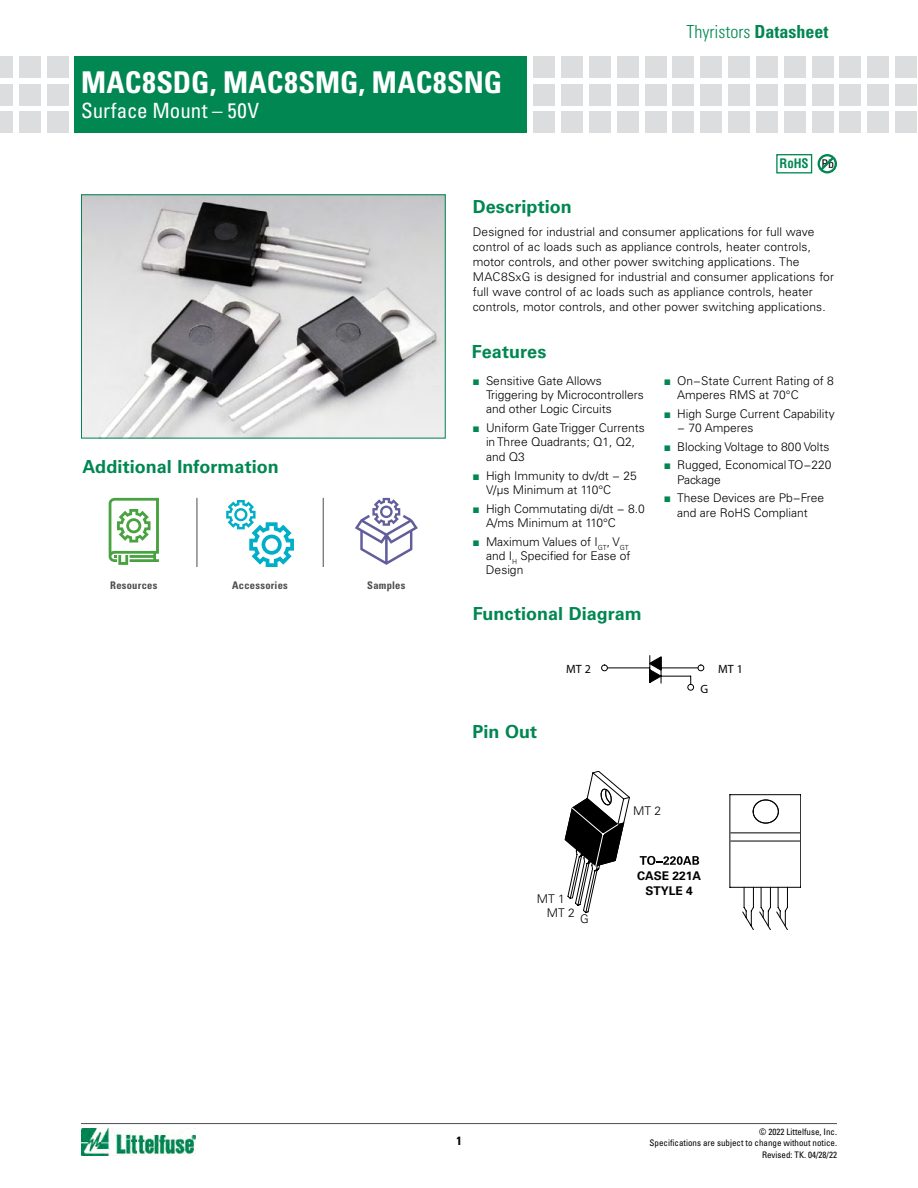
<style>
.page{position:relative;width:918px;height:1188px;background:#fff}
.page>*{position:absolute;margin:0;border:0;box-sizing:border-box;transform-origin:0 0}
.t1{font:700 condensed 30px "Univers LT Std";letter-spacing:.01em;color:#fff}
.t2{font:condensed 21px "Univers LT Std";color:#fff}
.t3{font:700 18px "Univers LT Std";letter-spacing:.005em;color:#008752}
.t4{font:300 condensed 18px "Univers LT Std";color:#008752}
.t5{font:700 condensed 12.9px "Helvetica LT Std";color:#008752}
.t6{font:300 12px/14.4px "Univers LT Std";color:#000}
.t7{font:700 12px/14.9px "Univers LT Std";color:#000;text-align:center}
.t8{font:12px "Myriad Pro";color:#000}
.t9{font:condensed 12px "Univers LT Std";color:#000}
.t10{font:700 condensed 12px "Univers LT Std";color:#000}
.t11{font:700 condensed 10.5px "Univers LT Std";letter-spacing:.025em;color:#4d4d4f}
.t12{font:condensed 9px/10.8px "Univers LT Std";color:#000;text-align:right}
.s1{font-weight:700}
.s2{font-family:"Arial";font-weight:400;color:#008752}
</style>
<div class="page">
<hr style="left:81px;top:1123px;width:756px;height:1px;background:#4d4d4f">
<img style="left:81px;top:1129px;width:115px;height:26px">
<div style="left:75px;top:56px;width:452px;height:77px;background:#008752"></div>
<div style="left:47px;top:56px;width:21px;height:21px;background:#dcddde"></div>
<div style="left:47px;top:84px;width:21px;height:21px;background:#dcddde"></div>
<div style="left:47px;top:112px;width:21px;height:21px;background:#dcddde"></div>
<div style="left:19px;top:56px;width:21px;height:21px;background:#dcddde"></div>
<div style="left:19px;top:84px;width:21px;height:21px;background:#dcddde"></div>
<div style="left:19px;top:112px;width:21px;height:21px;background:#dcddde"></div>
<div style="left:0;top:56px;width:13px;height:21px;background:#dcddde"></div>
<div style="left:0;top:84px;width:13px;height:21px;background:#dcddde"></div>
<div style="left:0;top:112px;width:13px;height:21px;background:#dcddde"></div>
<div style="left:534px;top:56px;width:21px;height:21px;background:#dcddde"></div>
<div style="left:534px;top:84px;width:21px;height:21px;background:#dcddde"></div>
<div style="left:534px;top:112px;width:21px;height:21px;background:#dcddde"></div>
<div style="left:561px;top:56px;width:22px;height:21px;background:#dcddde"></div>
<div style="left:561px;top:84px;width:22px;height:21px;background:#dcddde"></div>
<div style="left:561px;top:112px;width:22px;height:21px;background:#dcddde"></div>
<div style="left:589px;top:56px;width:21px;height:21px;background:#dcddde"></div>
<div style="left:589px;top:84px;width:21px;height:21px;background:#dcddde"></div>
<div style="left:589px;top:112px;width:21px;height:21px;background:#dcddde"></div>
<div style="left:617px;top:56px;width:21px;height:21px;background:#dcddde"></div>
<div style="left:617px;top:84px;width:21px;height:21px;background:#dcddde"></div>
<div style="left:617px;top:112px;width:21px;height:21px;background:#dcddde"></div>
<div style="left:645px;top:56px;width:21px;height:21px;background:#dcddde"></div>
<div style="left:645px;top:84px;width:21px;height:21px;background:#dcddde"></div>
<div style="left:645px;top:112px;width:21px;height:21px;background:#dcddde"></div>
<div style="left:673px;top:56px;width:21px;height:21px;background:#dcddde"></div>
<div style="left:673px;top:84px;width:21px;height:21px;background:#dcddde"></div>
<div style="left:673px;top:112px;width:21px;height:21px;background:#dcddde"></div>
<div style="left:701px;top:56px;width:21px;height:21px;background:#dcddde"></div>
<div style="left:701px;top:84px;width:21px;height:21px;background:#dcddde"></div>
<div style="left:701px;top:112px;width:21px;height:21px;background:#dcddde"></div>
<div style="left:728px;top:56px;width:22px;height:21px;background:#dcddde"></div>
<div style="left:728px;top:84px;width:22px;height:21px;background:#dcddde"></div>
<div style="left:728px;top:112px;width:22px;height:21px;background:#dcddde"></div>
<div style="left:756px;top:56px;width:22px;height:21px;background:#dcddde"></div>
<div style="left:756px;top:84px;width:22px;height:21px;background:#dcddde"></div>
<div style="left:756px;top:112px;width:22px;height:21px;background:#dcddde"></div>
<div style="left:784px;top:56px;width:21px;height:21px;background:#dcddde"></div>
<div style="left:784px;top:84px;width:21px;height:21px;background:#dcddde"></div>
<div style="left:784px;top:112px;width:21px;height:21px;background:#dcddde"></div>
<div style="left:812px;top:56px;width:21px;height:21px;background:#dcddde"></div>
<div style="left:812px;top:84px;width:21px;height:21px;background:#dcddde"></div>
<div style="left:812px;top:112px;width:21px;height:21px;background:#dcddde"></div>
<div style="left:868px;top:56px;width:21px;height:21px;background:#dcddde"></div>
<div style="left:868px;top:84px;width:21px;height:21px;background:#dcddde"></div>
<div style="left:868px;top:112px;width:21px;height:21px;background:#dcddde"></div>
<div style="left:840px;top:56px;width:21px;height:21px;background:#dcddde"></div>
<div style="left:840px;top:84px;width:21px;height:21px;background:#dcddde"></div>
<div style="left:840px;top:112px;width:21px;height:21px;background:#dcddde"></div>
<div style="left:895px;top:56px;width:22px;height:21px;background:#dcddde"></div>
<div style="left:895px;top:84px;width:22px;height:21px;background:#dcddde"></div>
<div style="left:895px;top:112px;width:22px;height:21px;background:#dcddde"></div>
<svg style="left:818px;top:154px;width:19px;height:19px"></svg>
<img style="left:83px;top:196px;width:361px;height:240px">
<div style="left:81px;top:194px;width:365px;height:244px;border:1px solid #008752"></div>
<div style="left:601px;top:665px;width:7px;height:6px;border:1px solid #000;border-radius:50%"></div>
<svg style="left:602px;top:655px;width:102px;height:35px"></svg>
<hr style="left:197px;top:498px;width:1px;height:69px;background:#4d4d4f">
<hr style="left:323px;top:498px;width:1px;height:69px;background:#4d4d4f">
<svg style="left:109px;top:498px;width:50px;height:67px"></svg>
<svg style="left:226px;top:500px;width:68px;height:67px"></svg>
<svg style="left:355px;top:498px;width:63px;height:67px"></svg>
<div style="left:776px;top:154px;width:36px;height:19px;border:1px solid #008752"></div>
<svg style="left:640px;top:856px;width:59px;height:9px"></svg>
<svg style="left:565px;top:771px;width:65px;height:142px"></svg>
<hr style="left:800px;top:795px;width:1px;height:92px;background:#000">
<hr style="left:730px;top:794px;width:71px;height:1px;background:#000">
<hr style="left:730px;top:795px;width:1px;height:92px;background:#000">
<hr style="left:730px;top:887px;width:71px;height:1px;background:#000">
<svg style="left:730px;top:800px;width:70px;height:130px"></svg>
<h1 class="t1" style="left:81px;top:64px;width:423px">MAC8SDG, MAC8SMG, MAC8SNG</h1>
<h2 class="t2" style="left:81px;top:97px;width:180px">Surface Mount – 50V</h2>
<h3 class="t3" style="left:473px;top:196px;width:101px">Description</h3>
<h3 class="t4" style="left:686px;top:21px;width:143px">Thyristors <span class="s1">Datasheet</span></h3>
<p class="t5" style="left:780px;top:155px;width:31px">RoHS</p>
<p class="t9" style="left:822px;top:156px;width:14px">Pb</p>
<p class="t6" style="left:473px;top:225px;width:363px;line-height:15px">Designed for industrial and consumer applications for full wave control of ac loads such as appliance controls, heater controls, motor controls, and other power switching applications. The MAC8SxG is designed for industrial and consumer applications for full wave control of ac loads such as appliance controls, heater controls, motor controls, and other power switching applications.</p>
<h3 class="t3" style="left:82px;top:456px;width:198px">Additional Information</h3>
<p class="t11" style="left:110px;top:578px;width:49px">Resources</p>
<p class="t11" style="left:232px;top:578px;width:57px">Accessories</p>
<p class="t11" style="left:367px;top:578px;width:40px">Samples</p>
<h3 class="t3" style="left:472px;top:341px;width:76px">Features</h3>
<p class="t6" style="left:486px;top:373px;width:159px;text-indent:-14px"><span class="s2">■</span> Sensitive Gate Allows<br>Triggering by Microcontrollers and other Logic Circuits</p>
<p class="t6" style="left:486px;top:421px;width:160px;text-indent:-14px"><span class="s2">■</span> Uniform Gate Trigger Currents in Three Quadrants; Q1, Q2, and Q3</p>
<p class="t6" style="left:486px;top:468px;width:152px;text-indent:-14px"><span class="s2">■</span> High Immunity to dv/dt − 25<br>V/µs Minimum at 110°C</p>
<p class="t6" style="left:486px;top:501px;width:160px;text-indent:-14px"><span class="s2">■</span> High Commutating di/dt − 8.0<br>A/ms Minimum at 110°C</p>
<p class="t6" style="left:486px;top:534px;width:146px;text-indent:-13px"><span class="s2">■</span> Maximum Values of I<sub>GT</sub>, V<sub>GT </sub>and I<sub>H</sub> Specified for Ease of<br>Design</p>
<h3 class="t3" style="left:473px;top:603px;width:171px">Functional Diagram</h3>
<h3 class="t3" style="left:472px;top:721px;width:66px">Pin Out</h3>
<p class="t8" style="left:566px;top:661px;width:26px">MT 2</p>
<p class="t6" style="left:677px;top:373px;width:158px;text-indent:-14px"><span class="s2">■</span> On−State Current Rating of 8<br>Amperes RMS at 70°C</p>
<p class="t6" style="left:677px;top:406px;width:159px;text-indent:-14px"><span class="s2">■</span> High Surge Current Capability − 70 Amperes</p>
<p class="t6" style="left:664px;top:439px;width:167px"><span class="s2">■</span> Blocking Voltage to 800 Volts</p>
<p class="t6" style="left:677px;top:458px;width:156px;text-indent:-14px"><span class="s2">■</span> Rugged, Economical TO−220<br>Package</p>
<p class="t6" style="left:664px;top:491px;width:162px;text-align:center"><span class="s2">■</span> These Devices are Pb−Free and are RoHS Compliant</p>
<p class="t8" style="left:701px;top:681px;width:9px">G</p>
<p class="t8" style="left:718px;top:661px;width:26px">MT 1</p>
<p class="t6" style="left:537px;top:892px;width:30px">MT 1</p>
<p class="t6" style="left:547px;top:906px;width:30px">MT 2</p>
<p class="t6" style="left:580px;top:912px;width:10px">G</p>
<p class="t6" style="left:633px;top:803px;width:30px">MT 2</p>
<p class="t7" style="left:637px;top:868px;width:65px">CASE 221A<br>STYLE 4</p>
<p class="t10" style="left:456px;top:1133px;width:7px">1</p>
<p class="t12" style="left:650px;top:1126px;width:189px">© 2022 Littelfuse, Inc.<br>Specifications are subject to change without notice.</p>
<p class="t12" style="left:762px;top:1149px;width:76px">Revised: TK. 04/28/22</p>
</div>
